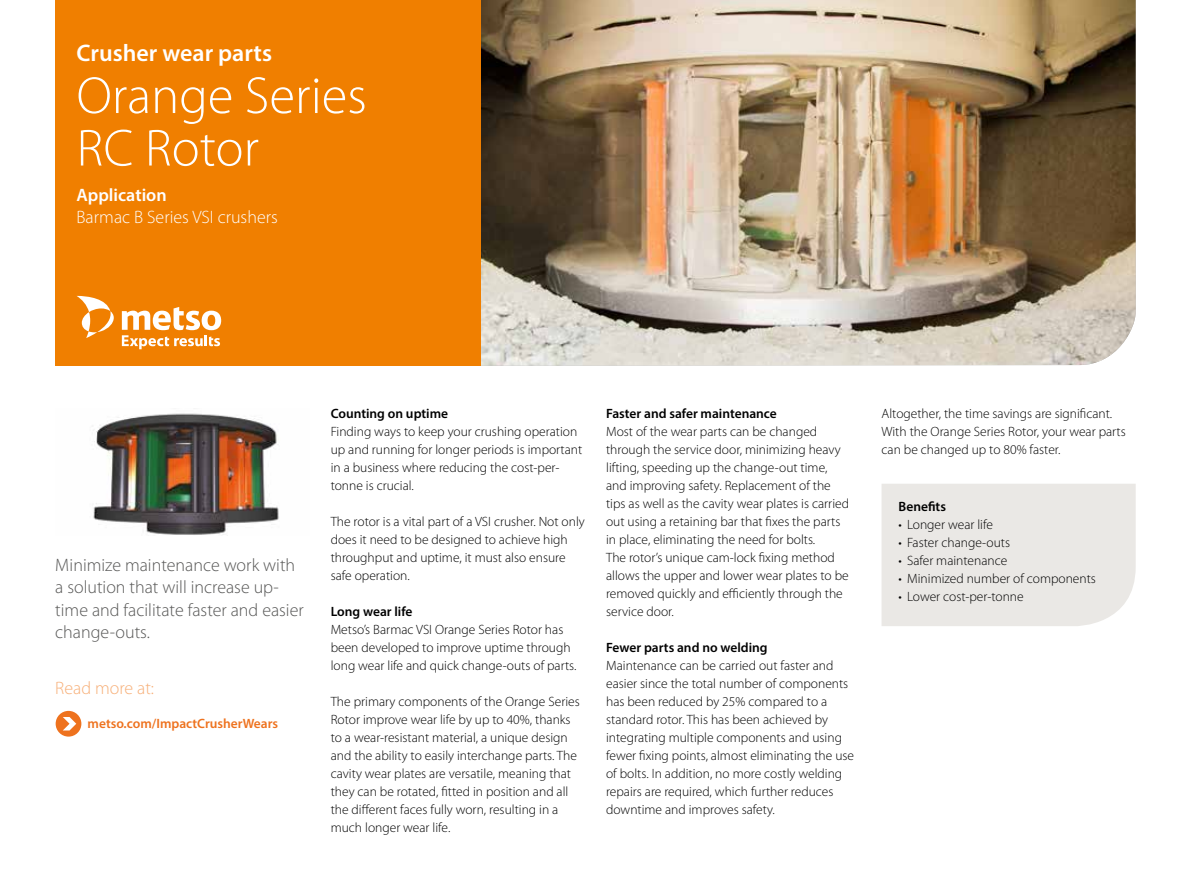
<style>
.page{position:relative;width:1191px;height:893px;background:#fff}
.page>*{position:absolute;margin:0;border:0;box-sizing:border-box;transform-origin:0 0}
.t1{font:300 52.5px/52.5px "Myriad Pro";color:#fff}
.t2{font:600 24px "Myriad Pro";color:#fff}
.t3{font:300 18px/22.5px "Myriad Pro";color:#575756}
.t4{font:300 18px "Myriad Pro";color:#fff}
.t5{font:600 18px "Myriad Pro";color:#fff}
.t6{font:300 18px "Myriad Pro";color:#f7af78}
.t7{font:300 13.5px/18px "Myriad Pro";color:#000}
.t8{font:600 13.5px "Myriad Pro";color:#000}
.t9{font:600 13.5px "Myriad Pro";color:#ee721e}
</style>
<div class="page">
<img style="left:480px;top:0;width:655px;height:366px">
<div style="left:55px;top:0;width:425px;height:366px;background:#f07f00"></div>
<img style="left:93px;top:413px;width:186px;height:122px">
<div style="left:881px;top:484px;width:254px;height:142px;background:#eae8e5"></div>
<svg style="left:77px;top:296px;width:37px;height:42px"></svg>
<svg style="left:122px;top:307px;width:99px;height:42px"></svg>
<div style="left:56px;top:711px;width:25px;height:26px;background:#ee721e;border-radius:50%"></div>
<svg style="left:63px;top:717px;width:13px;height:13px"></svg>
<h2 class="t2" style="left:77px;top:37px;width:197px">Crusher wear parts</h2>
<h1 class="t1" style="left:77px;top:69px;width:292px">Orange Series<br>RC Rotor</h1>
<h3 class="t5" style="left:77px;top:183px;width:92px">Application</h3>
<h3 class="t4" style="left:77px;top:206px;width:203px">Barmac B Series VSI crushers</h3>
<h3 class="t3" style="left:55px;top:553px;width:250px">Minimize maintenance work with a solution that will increase up&shy;time and facilitate faster and easier change-outs.</h3>
<h3 class="t6" style="left:55px;top:677px;width:100px">Read more at:</h3>
<p class="t9" style="left:88px;top:715px;width:192px">metso.com/ImpactCrusherWears</p>
<p class="t8" style="left:331px;top:405px;width:119px">Counting on uptime</p>
<p class="t7" style="left:331px;top:423px;width:253px">Finding ways to keep your crushing operation up and running for longer periods is important in a business where reducing the cost-per&shy;tonne is crucial.</p>
<p class="t7" style="left:331px;top:513px;width:256px">The rotor is a vital part of a VSI crusher. Not only does it need to be designed to achieve high throughput and uptime, it must also ensure safe operation.</p>
<p class="t8" style="left:331px;top:603px;width:83px">Long wear life</p>
<p class="t7" style="left:331px;top:621px;width:247px">Metso’s Barmac VSI Orange Series Rotor has been developed to improve uptime through long wear life and quick change-outs of parts.</p>
<p class="t7" style="left:331px;top:693px;width:251px">The primary components of the Orange Series Rotor improve wear life by up to 40%, thanks to a wear-resistant material, a unique design and the ability to easily interchange parts. The cavity wear plates are versatile, meaning that they can be rotated, fitted in position and all the different faces fully worn, resulting in a much longer wear life.</p>
<p class="t8" style="left:606px;top:405px;width:172px">Faster and safer maintenance</p>
<p class="t7" style="left:606px;top:423px;width:244px">Most of the wear parts can be changed through the service door, minimizing heavy lifting, speeding up the change-out time, and improving safety. Replacement of the tips as well as the cavity wear plates is carried out using a retaining bar that fixes the parts in place, eliminating the need for bolts.<br>The rotor’s unique cam-lock fixing method allows the upper and lower wear plates to be removed quickly and efficiently through the service door.</p>
<p class="t8" style="left:606px;top:639px;width:163px">Fewer parts and no welding</p>
<p class="t7" style="left:606px;top:657px;width:249px">Maintenance can be carried out faster and easier since the total number of components has been reduced by 25% compared to a standard rotor. This has been achieved by integrating multiple components and using fewer fixing points, almost eliminating the use of bolts. In addition, no more costly welding repairs are required, which further reduces downtime and improves safety.</p>
<p class="t7" style="left:881px;top:405px;width:246px">Altogether, the time savings are significant.<br>With the Orange Series Rotor, your wear parts can be changed up to 80% faster.</p>
<p class="t8" style="left:898px;top:498px;width:49px">Benefits</p>
<p class="t7" style="left:898px;top:515px;width:96px">• Longer wear life</p>
<p class="t7" style="left:898px;top:533px;width:113px">• Faster change-outs</p>
<p class="t7" style="left:898px;top:551px;width:110px">• Safer maintenance</p>
<p class="t7" style="left:898px;top:569px;width:199px">• Minimized number of components</p>
<p class="t7" style="left:898px;top:587px;width:127px">• Lower cost-per-tonne</p>
</div>
